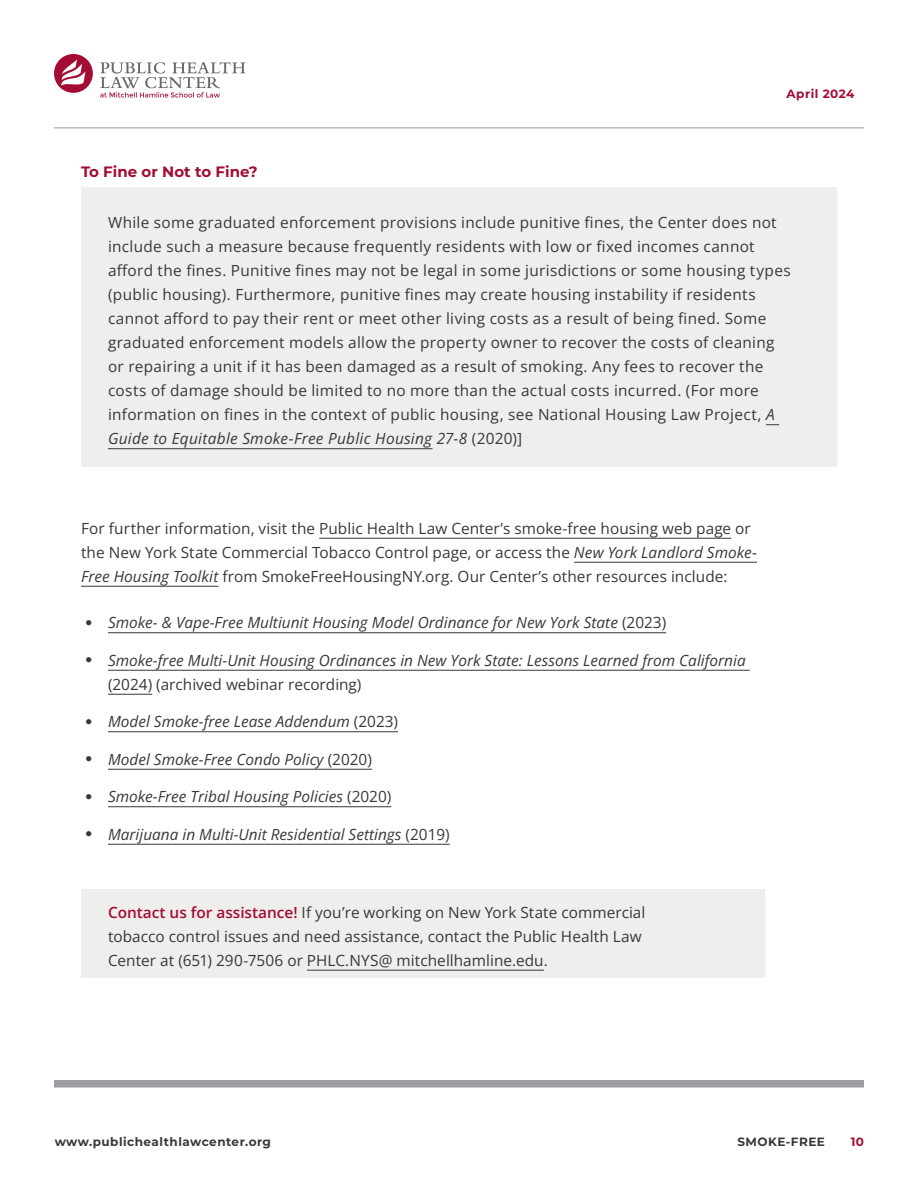
<style>
.page{position:relative;width:918px;height:1188px;background:#fff}
.page>*{position:absolute;margin:0;border:0;box-sizing:border-box;transform-origin:0 0}
.t1{font:15.3px/24px "Open Sans";letter-spacing:.02em;color:#383839}
.t2{font:italic 15.3px "Open Sans";color:#383839}
.t3{font:15.3px "Open Sans";color:#383839}
.t4{font:700 15px "Montserrat";color:#a30c33}
.t5{font:700 12px "Montserrat";letter-spacing:.04em;color:#383839}
.t6{font:700 12px "Montserrat";letter-spacing:.04em;color:#a30c33}
.s1{font-style:italic}
.s2{font-style:normal}
.s3{font-weight:600;color:#a30c33}
</style>
<div class="page">
<div style="left:54px;top:1080px;width:810px;height:8px;background:#9b9da0"></div>
<hr style="left:54px;top:128px;width:810px;height:1px;background:#9b9da0">
<hr style="left:319px;top:538px;width:412px;height:1px;background:#383839">
<hr style="left:574px;top:562px;width:183px;height:1px;background:#383839">
<hr style="left:81px;top:586px;width:137px;height:1px;background:#383839">
<hr style="left:108px;top:632px;width:558px;height:1px;background:#383839">
<hr style="left:108px;top:670px;width:642px;height:1px;background:#383839">
<hr style="left:108px;top:694px;width:44px;height:1px;background:#383839">
<hr style="left:108px;top:731px;width:290px;height:1px;background:#383839">
<hr style="left:108px;top:769px;width:264px;height:1px;background:#383839">
<hr style="left:108px;top:806px;width:283px;height:1px;background:#383839">
<hr style="left:108px;top:844px;width:342px;height:1px;background:#383839">
<div style="left:81px;top:188px;width:756px;height:279px;background:#eeeeec"></div>
<svg style="left:766px;top:424px;width:13px;height:1px"></svg>
<hr style="left:108px;top:448px;width:324px;height:1px;background:#383839">
<div style="left:81px;top:889px;width:684px;height:89px;background:#eeeeec"></div>
<hr style="left:307px;top:970px;width:237px;height:1px;background:#383839">
<svg style="left:54px;top:54px;width:39px;height:39px"></svg>
<svg style="left:100px;top:62px;width:145px;height:36px"></svg>
<p class="t6" style="left:787px;top:85px;width:69px">April 2024</p>
<p class="t4" style="left:81px;top:160px;width:178px">To Fine or Not to Fine?</p>
<p class="t1" style="left:108px;top:210px;width:684px">While some graduated enforcement provisions include punitive fines, the Center does not include such a measure because frequently residents with low or fixed incomes cannot afford the fines. Punitive fines may not be legal in some jurisdictions or some housing types (public housing). Furthermore, punitive fines may create housing instability if residents cannot afford to pay their rent or meet other living costs as a result of being fined. Some graduated enforcement models allow the property owner to recover the costs of cleaning or repairing a unit if it has been damaged as a result of smoking. Any fees to recover the costs of damage should be limited to no more than the actual costs incurred. (For more information on fines in the context of public housing, see National Housing Law Project, <span class="s1">A Guide to Equitable Smoke-Free Public Housing 27-8</span> (2020)]</p>
<p class="t1" style="left:81px;top:516px;width:677px">For further information, visit the Public Health Law Center’s smoke-free housing web page or the New York State Commercial Tobacco Control page, or access the <span class="s1">New York Landlord Smoke-<br>Free Housing Toolkit</span> from SmokeFreeHousingNY.org. Our Center’s other resources include:</p>
<p class="t2" style="left:108px;top:612px;width:560px">Smoke- &amp; Vape-Free Multiunit Housing Model Ordinance for New York State <span class="s2">(2023)</span></p>
<p class="t2" style="left:108px;top:649px;width:639px">Smoke-free Multi-Unit Housing Ordinances in New York State: Lessons Learned from California</p>
<p class="t3" style="left:108px;top:674px;width:255px">(2024) (archived webinar recording)</p>
<p class="t2" style="left:108px;top:711px;width:292px">Model Smoke-free Lease Addendum <span class="s2">(2023)</span></p>
<p class="t2" style="left:108px;top:748px;width:265px">Model Smoke-Free Condo Policy <span class="s2">(2020)</span></p>
<p class="t2" style="left:108px;top:786px;width:285px">Smoke-Free Tribal Housing Policies <span class="s2">(2020)</span></p>
<p class="t2" style="left:108px;top:823px;width:343px">Marijuana in Multi-Unit Residential Settings <span class="s2">(2019)</span></p>
<p class="t1" style="left:108px;top:900px;width:539px"><span class="s3">Contact us for assistance!</span> If you’re working on New York State commercial tobacco control issues and need assistance, contact the Public Health Law<br>Center at (651) 290-7506 or PHLC.NYS@ mitchellhamline.edu.</p>
<p class="t5" style="left:55px;top:1133px;width:218px">www.publichealthlawcenter.org</p>
<p class="t5" style="left:738px;top:1133px;width:89px">SMOKE-FREE</p>
<p class="t6" style="left:851px;top:1133px;width:15px">10</p>
</div>
